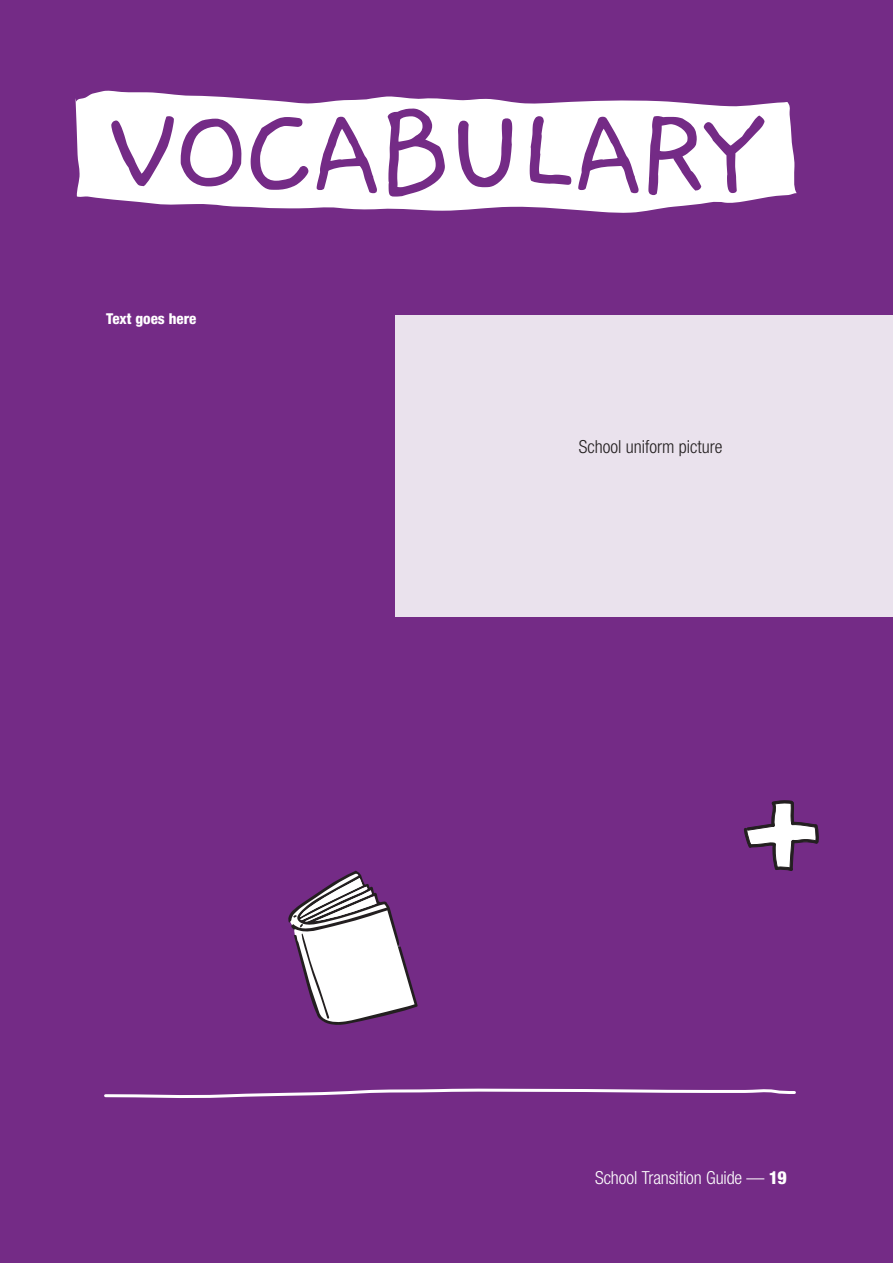
<style>
.page{position:relative;width:893px;height:1263px;background:#742b86}
.page>*{position:absolute;margin:0;border:0;box-sizing:border-box;transform-origin:0 0}
.t1{font:135.3px "Gaegu";letter-spacing:-.05em;color:#742b86}
.t2{font:300 condensed 18px "Helvetica Neue";letter-spacing:-.005em;color:#fff}
.t3{font:300 condensed 18px "Helvetica Neue";color:#231f20}
.t4{font:800 condensed 15px "Helvetica Neue";color:#fff}
.s1{font-weight:800}
</style>
<div class="page">
<svg style="left:104px;top:1088px;width:692px;height:10px"></svg>
<svg style="left:76px;top:90px;width:721px;height:123px;background:#ebe1ed"></svg>
<div style="left:395px;top:315px;width:498px;height:302px;background:#eae2ed"></div>
<svg style="left:288px;top:871px;width:130px;height:154px"></svg>
<svg style="left:744px;top:800px;width:75px;height:71px"></svg>
<h1 class="t1" style="left:106px;top:87px;width:661px">VOCABULARY</h1>
<p class="t4" style="left:106px;top:309px;width:92px">Text goes here</p>
<p class="t3" style="left:579px;top:436px;width:145px">School uniform picture</p>
<p class="t2" style="left:595px;top:1167px;width:193px">School Transition Guide — <span class="s1">19</span></p>
</div>
